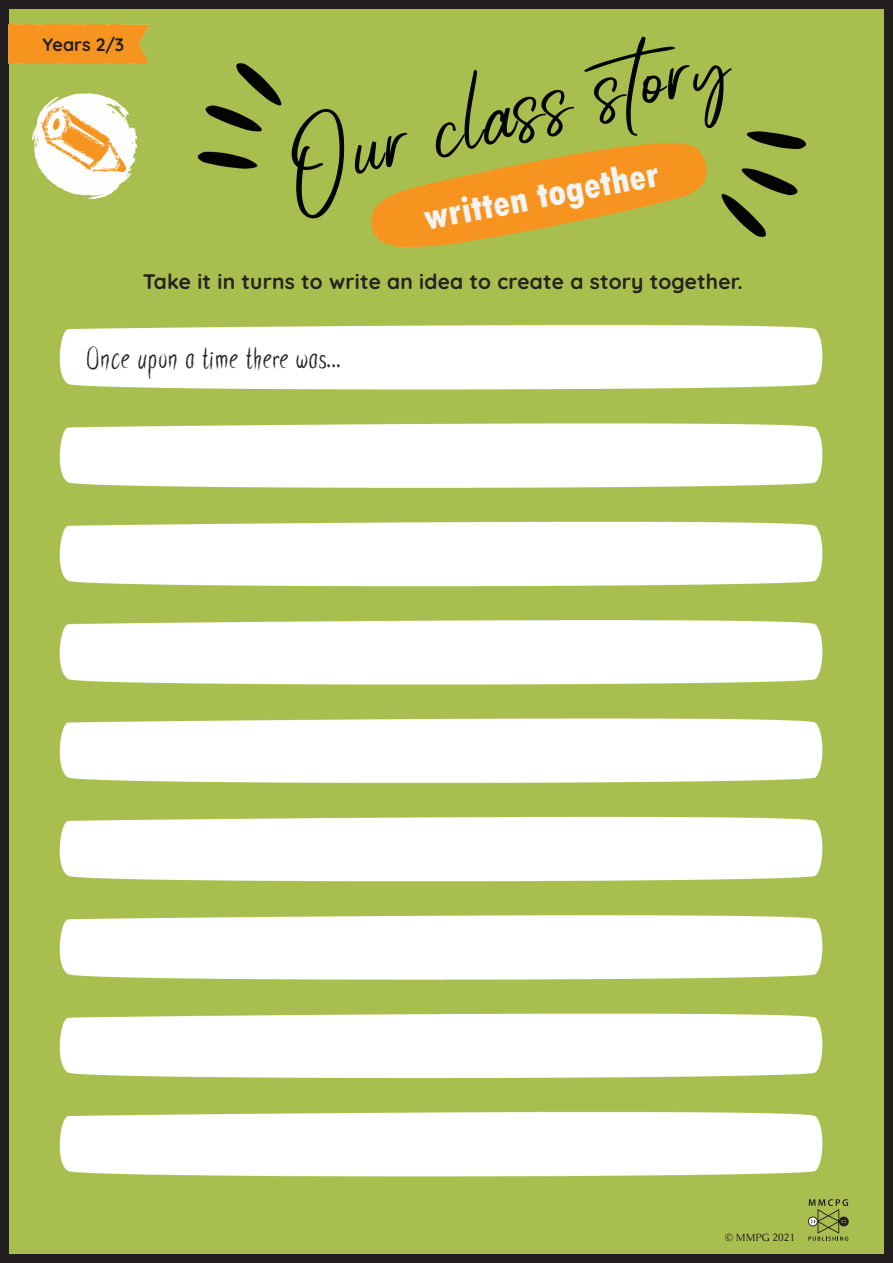
<style>
.page{position:relative;width:893px;height:1263px;background:#fff}
.page>*{position:absolute;margin:0;border:0;box-sizing:border-box;transform-origin:0 0}
.t1{font:800 condensed 39px "Tw Cen";color:#f4f4f3}
.t2{font:31.5px "Simple Chalk";letter-spacing:.01em;color:#222323}
.t3{font:700 21px "Quicksand";letter-spacing:.01em;color:#222323}
.t4{font:700 18px "Quicksand";color:#231f20}
.t5{font:10.5px "Caudex";color:#231f20}
</style>
<div class="page">
<img style="left:10px;top:10px;width:873px;height:1243px">
<div style="left:0;top:0;width:893px;height:1263px;border:9px solid #231f20"></div>
<svg style="left:292px;top:37px;width:440px;height:181px;background:#aba840"></svg>
<img style="left:32px;top:94px;width:105px;height:104px">
<img style="left:42px;top:107px;width:84px;height:65px">
<div style="left:9px;top:24px;width:139px;height:39px;background:#f79420"></div>
<svg style="left:808px;top:1199px;width:41px;height:42px;background:#8c9c49"></svg>
<p class="t4" style="left:43px;top:31px;width:83px">Years 2/3</p>
<h1 class="t1" style="left:420px;top:195px;width:240px;rotate:-11deg">written together</h1>
<p class="t3" style="left:143px;top:265px;width:602px">Take it in turns to write an idea to create a story together.</p>
<h2 class="t2" style="left:86px;top:338px;width:257px">Once upon a time there was...</h2>
<p class="t5" style="left:725px;top:1230px;width:71px">© MMPG 2021</p>
</div>
